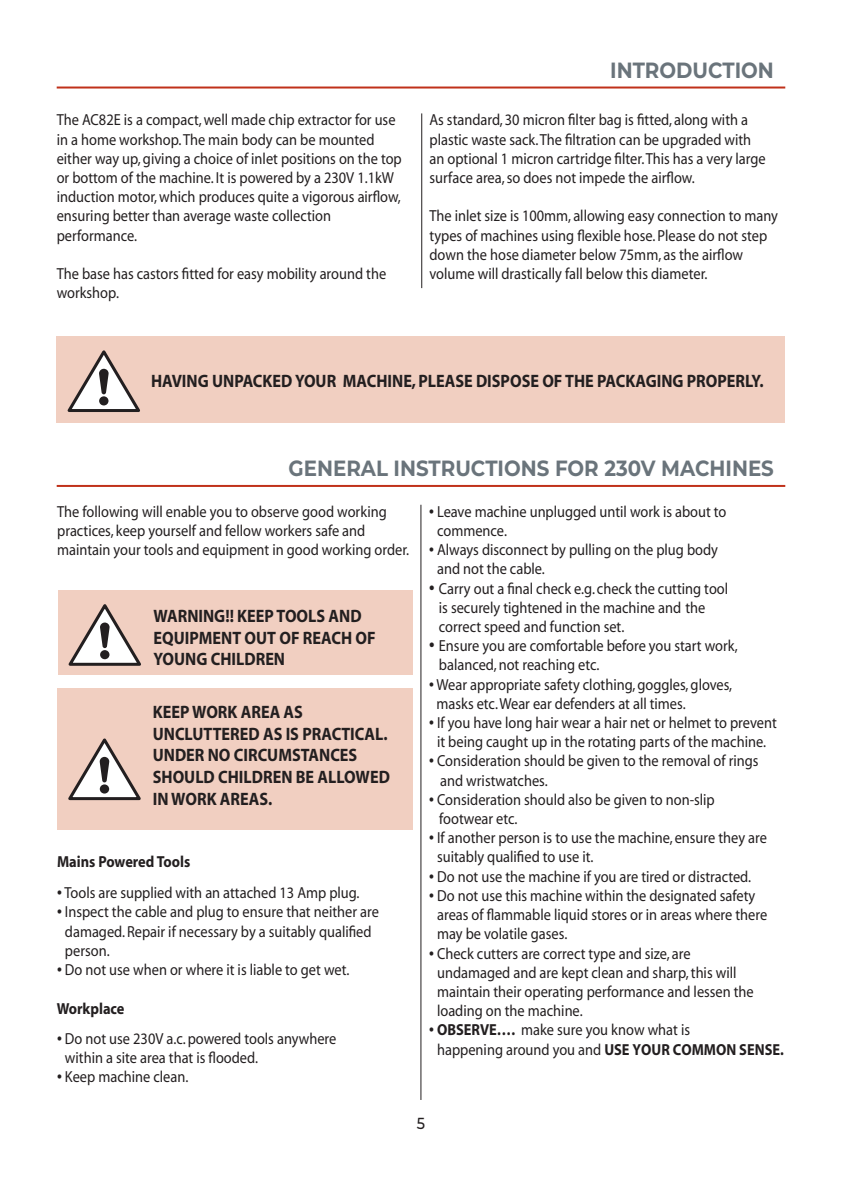
<style>
.page{position:relative;width:842px;height:1191px;background:#fff}
.page>*{position:absolute;margin:0;border:0;box-sizing:border-box;transform-origin:0 0}
.Main_Heading_Right{font:700 22px "Montserrat";color:#6a747b;scale:.9 1}
.Warning_Body_Text_4{font:700 18px/21.6px "Myriad";color:#231f20;scale:.9 1}
.Warning_Body_Text_2{font:700 18px/21.6px "Myriad";color:#231f20;scale:.9 1}
.Manual_Text{font:16px/19.2px "Myriad";color:#231f20;scale:.9 1}
.Sub_Heading{font:700 16px "Myriad";color:#231f20;scale:.9 1}
.Page_Numbers{font:500 16px "Montserrat";color:#231f20;scale:.9 1}
.s1{font-weight:700}
.s2{font-weight:700;font-size:18px}
</style>
<div class="page">
<hr style="left:57px;top:86px;width:728px;height:2px;background:#c0311a">
<hr style="left:57px;top:485px;width:728px;height:2px;background:#c0311a">
<hr style="left:421px;top:113px;width:1px;height:175px;background:#231f20">
<hr style="left:421px;top:505px;width:1px;height:595px;background:#231f20">
<div style="left:58px;top:590px;width:354px;height:84px;background:#f1cfc1"></div>
<svg style="left:69px;top:604px;width:72px;height:62px"></svg>
<div style="left:57px;top:688px;width:356px;height:142px;background:#f1cfc1"></div>
<svg style="left:68px;top:738px;width:73px;height:62px"></svg>
<div style="left:57px;top:336px;width:728px;height:87px;background:#f1cfc1"></div>
<svg style="left:68px;top:350px;width:72px;height:62px"></svg>
<p class="Manual_Text" style="left:57px;top:111px;width:378px">The AC82E is a compact, well made chip extractor for use</p>
<p class="Manual_Text" style="left:57px;top:130px;width:385px">in a home workshop. The main body can be mounted either way up, giving a choice of inlet positions on the top or bottom of the machine. It is powered by a 230V 1.1kW induction motor, which produces quite a vigorous airflow, ensuring better than average waste collection</p>
<p class="Manual_Text" style="left:57px;top:226px;width:91px">performance.</p>
<p class="Manual_Text" style="left:57px;top:265px;width:368px">The base has castors fitted for easy mobility around the workshop.</p>
<p class="Main_Heading_Right" style="left:610px;top:54px;width:183px">INTRODUCTION</p>
<p class="Manual_Text" style="left:429px;top:111px;width:375px">As standard, 30 micron filter bag is fitted, along with a plastic waste sack. The filtration can be upgraded with an optional 1 micron cartridge filter. This has a very large surface area, so does not impede the airflow.</p>
<p class="Manual_Text" style="left:429px;top:207px;width:389px">The inlet size is 100mm, allowing easy connection to many types of machines using flexible hose. Please do not step down the hose diameter below 75mm, as the airflow volume will drastically fall below this diameter.</p>
<p class="Warning_Body_Text_4" style="left:151px;top:371px;width:682px">HAVING UNPACKED YOUR MACHINE, PLEASE DISPOSE OF THE PACKAGING PROPERLY.</p>
<p class="Main_Heading_Right" style="left:288px;top:453px;width:541px">GENERAL INSTRUCTIONS FOR 230V MACHINES</p>
<p class="Manual_Text" style="left:57px;top:502px;width:368px">The following will enable you to observe good working practices, keep yourself and fellow workers safe and</p>
<p class="Manual_Text" style="left:57px;top:541px;width:393px">maintain your tools and equipment in good working order.</p>
<p class="Warning_Body_Text_4" style="left:154px;top:606px;width:248px">WARNING!! KEEP TOOLS AND<br>EQUIPMENT OUT OF REACH OF<br>YOUNG CHILDREN</p>
<p class="Warning_Body_Text_2" style="left:153px;top:702px;width:265px">KEEP WORK AREA AS<br>UNCLUTTERED AS IS PRACTICAL.<br>UNDER NO CIRCUMSTANCES<br>SHOULD CHILDREN BE ALLOWED<br>IN WORK AREAS.</p>
<p class="Sub_Heading" style="left:57px;top:853px;width:150px">Mains Powered Tools</p>
<p class="Manual_Text" style="left:57px;top:884px;width:338px"><span class="s1">•</span> Tools are supplied with an attached 13 Amp plug.</p>
<p class="Manual_Text" style="left:65px;top:903px;width:350px;text-indent:-8px"><span class="s1">•</span> Inspect the cable and plug to ensure that neither are damaged. Repair if necessary by a suitably qualified person.</p>
<p class="Manual_Text" style="left:57px;top:960px;width:326px"><span class="s1">•</span> Do not use when or where it is liable to get wet.</p>
<p class="Sub_Heading" style="left:57px;top:1000px;width:77px">Workplace</p>
<p class="Manual_Text" style="left:65px;top:1029px;width:303px;text-indent:-8px"><span class="s1">•</span> Do not use 230V a.c. powered tools anywhere within a site area that is flooded.</p>
<p class="Manual_Text" style="left:57px;top:1067px;width:147px"><span class="s1">•</span> Keep machine clean.</p>
<p class="Manual_Text" style="left:437px;top:502px;width:323px;text-indent:-8px"><span class="s1">•</span> Leave machine unplugged until work is about to commence.</p>
<p class="Manual_Text" style="left:437px;top:541px;width:314px;text-indent:-8px"><span class="s1">•</span> Always disconnect by pulling on the plug body and not the cable.</p>
<p class="Manual_Text" style="left:439px;top:579px;width:323px;text-indent:-10px"><span class="s2">•</span> Carry out a final check e.g. check the cutting tool is securely tightened in the machine and the correct speed and function set.</p>
<p class="Manual_Text" style="left:439px;top:637px;width:333px;text-indent:-10px"><span class="s2">•</span> Ensure you are comfortable before you start work, balanced, not reaching etc.</p>
<p class="Manual_Text" style="left:437px;top:675px;width:330px;text-indent:-7px"><span class="s1">•</span> Wear appropriate safety clothing, goggles, gloves, masks etc. Wear ear defenders at all times.</p>
<p class="Manual_Text" style="left:429px;top:714px;width:388px;text-align:center"><span class="s1">•</span> If you have long hair wear a hair net or helmet to prevent it being caught up in the rotating parts of the machine.</p>
<p class="Manual_Text" style="left:440px;top:752px;width:355px;text-indent:-11px"><span class="s1">•</span> Consideration should be given to the removal of rings and wristwatches.</p>
<p class="Manual_Text" style="left:439px;top:790px;width:308px;text-indent:-10px"><span class="s1">•</span> Consideration should also be given to non-slip footwear etc.</p>
<p class="Manual_Text" style="left:437px;top:829px;width:368px;text-indent:-8px"><span class="s1">•</span> If another person is to use the machine, ensure they are suitably qualified to use it.</p>
<p class="Manual_Text" style="left:429px;top:867px;width:359px"><span class="s1">•</span> Do not use the machine if you are tired or distracted.</p>
<p class="Manual_Text" style="left:437px;top:886px;width:368px;text-indent:-8px"><span class="s1">•</span> Do not use this machine within the designated safety areas of flammable liquid stores or in areas where there may be volatile gases.</p>
<p class="Manual_Text" style="left:437px;top:944px;width:353px;text-indent:-8px"><span class="s1">•</span> Check cutters are correct type and size, are undamaged and are kept clean and sharp, this will maintain their operating performance and lessen the loading on the machine.</p>
<p class="Manual_Text" style="left:437px;top:1021px;width:387px;text-indent:-8px"><span class="s1">• OBSERVE….</span> make sure you know what is<br>happening around you and <span class="s1">USE YOUR COMMON SENSE.</span></p>
<p class="Page_Numbers" style="left:417px;top:1112px;width:11px">5</p>
</div>
